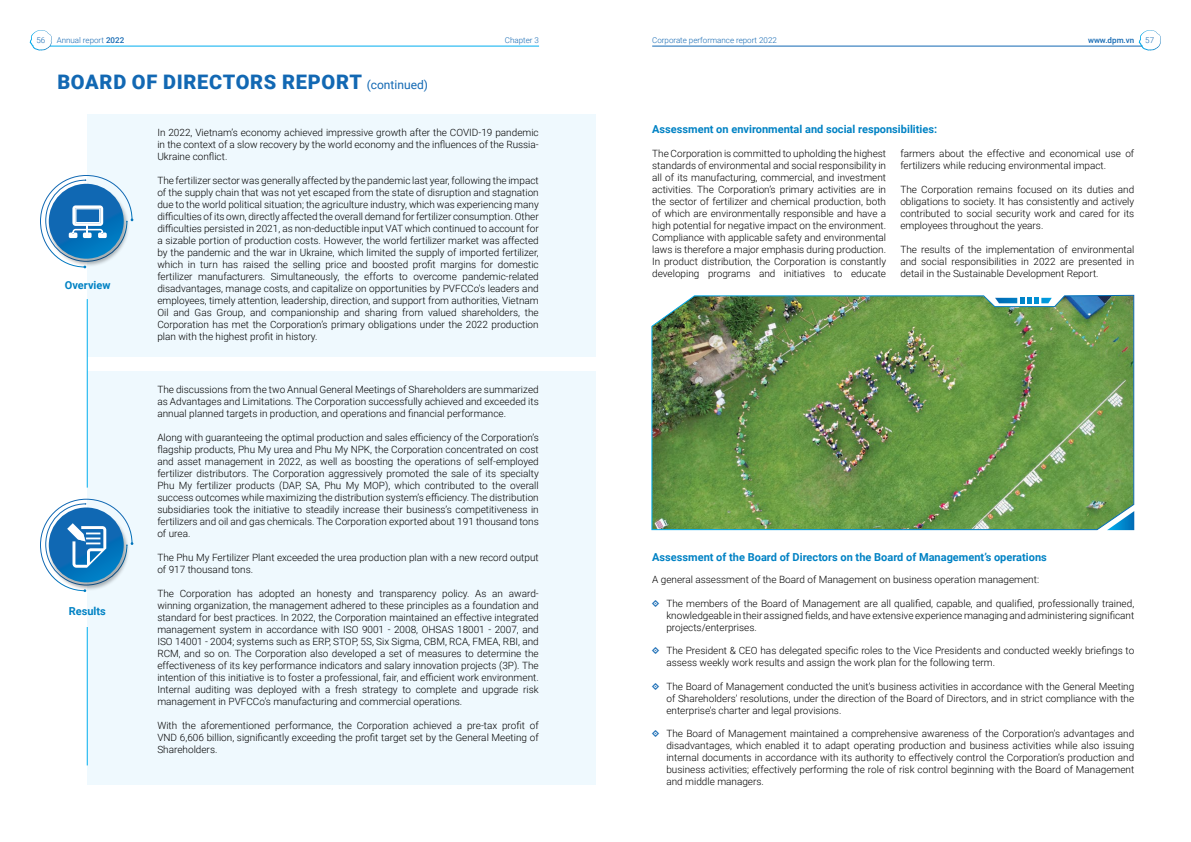
<style>
.page{position:relative;width:1191px;height:842px;background:#fff}
.page>*{position:absolute;margin:0;border:0;box-sizing:border-box;transform-origin:0 0}
.t1{font:900 20px "Roboto";letter-spacing:.035em;color:#1268b3}
.t2{font:700 11px "Roboto";color:#0082c4}
.t3{font:300 10px/12px "Roboto";color:#000;text-align:justify}
.t4{font:300 8px "Roboto";color:#1268b3}
.t5{font:500 8px "Roboto";color:#1268b3}
.s1{font-weight:500}
.s2{font-weight:400;font-size:12px}
.s3{font-family:"Omnic Sans";font-weight:400;color:#1268b3}
</style>
<div class="page">
<div style="left:87px;top:371px;width:508px;height:414px;background:#eff9fe"></div>
<div style="left:87px;top:114px;width:508px;height:242px;background:#eff9fe"></div>
<hr style="left:87px;top:627px;width:1px;height:138px;background:#fff">
<hr style="left:87px;top:299px;width:1px;height:189px;background:#fff">
<svg style="left:40px;top:175px;width:93px;height:93px"></svg>
<svg style="left:40px;top:498px;width:93px;height:94px"></svg>
<img style="left:651px;top:294px;width:483px;height:237px">
<svg style="left:983px;top:295px;width:81px;height:16px"></svg>
<hr style="left:50px;top:46px;width:489px;height:1px;background:#00aeef">
<hr style="left:652px;top:46px;width:490px;height:1px;background:#1268b3">
<svg style="left:30px;top:30px;width:22px;height:21px"></svg>
<svg style="left:1138px;top:30px;width:23px;height:21px"></svg>
<p class="t4" style="left:37px;top:35px;width:10px">56</p>
<p class="t4" style="left:57px;top:35px;width:69px">Annual report <span class="s1">2022</span></p>
<p class="t4" style="left:505px;top:35px;width:36px">Chapter 3</p>
<p class="t4" style="left:652px;top:35px;width:126px">Corporate performance report 2022</p>
<p class="t5" style="left:1088px;top:35px;width:48px">www.dpm.vn</p>
<p class="t4" style="left:1145px;top:35px;width:10px">57</p>
<h1 class="t1" style="left:57px;top:68px;width:372px">BOARD OF DIRECTORS REPORT <span class="s2">(continued)</span></h1>
<p class="t2" style="left:65px;top:277px;width:47px">Overview</p>
<p class="t2" style="left:69px;top:604px;width:39px">Results</p>
<p class="t3" style="left:157px;top:126px;width:383px">In 2022, Vietnam’s economy achieved impressive growth after the COVID-19 pandemic in the context of a slow recovery by the world economy and the influences of the Russia-Ukraine conflict.</p>
<p class="t3" style="left:157px;top:174px;width:383px">The fertilizer sector was generally affected by the pandemic last year, following the impact of the supply chain that was not yet escaped from the state of disruption and stagnation due to the world political situation; the agriculture industry, which was experiencing many difficulties of its own, directly affected the overall demand for fertilizer consumption. Other difficulties persisted in 2021, as non-deductible input VAT which continued to account for a sizable portion of production costs. However, the world fertilizer market was affected by the pandemic and the war in Ukraine, which limited the supply of imported fertilizer, which in turn has raised the selling price and boosted profit margins for domestic fertilizer manufacturers. Simultaneously, the efforts to overcome pandemic-related disadvantages, manage costs, and capitalize on opportunities by PVFCCo’s leaders and employees, timely attention, leadership, direction, and support from authorities, Vietnam Oil and Gas Group, and companionship and sharing from valued shareholders, the Corporation has met the Corporation’s primary obligations under the 2022 production plan with the highest profit in history.</p>
<p class="t3" style="left:157px;top:383px;width:383px">The discussions from the two Annual General Meetings of Shareholders are summarized as Advantages and Limitations. The Corporation successfully achieved and exceeded its annual planned targets in production, and operations and financial performance.</p>
<p class="t3" style="left:157px;top:431px;width:383px">Along with guaranteeing the optimal production and sales efficiency of the Corporation’s flagship products, Phu My urea and Phu My NPK, the Corporation concentrated on cost and asset management in 2022, as well as boosting the operations of self-employed fertilizer distributors. The Corporation aggressively promoted the sale of its specialty Phu My fertilizer products (DAP, SA, Phu My MOP), which contributed to the overall success outcomes while maximizing the distribution system’s efficiency. The distribution subsidiaries took the initiative to steadily increase their business’s competitiveness in fertilizers and oil and gas chemicals. The Corporation exported about 191 thousand tons of urea.</p>
<p class="t3" style="left:157px;top:551px;width:383px">The Phu My Fertilizer Plant exceeded the urea production plan with a new record output of 917 thousand tons.</p>
<p class="t3" style="left:157px;top:587px;width:383px">The Corporation has adopted an honesty and transparency policy. As an award&shy;winning organization, the management adhered to these principles as a foundation and standard for best practices. In 2022, the Corporation maintained an effective integrated management system in accordance with ISO 9001 - 2008, OHSAS 18001 - 2007, and ISO 14001 - 2004; systems such as ERP, STOP, 5S, Six Sigma, CBM, RCA, FMEA, RBI, and RCM, and so on. The Corporation also developed a set of measures to determine the effectiveness of its key performance indicators and salary innovation projects (3P). The intention of this initiative is to foster a professional, fair, and efficient work environment.<br>Internal auditing was deployed with a fresh strategy to complete and upgrade risk management in PVFCCo’s manufacturing and commercial operations.</p>
<p class="t3" style="left:157px;top:719px;width:383px">With the aforementioned performance, the Corporation achieved a pre-tax profit of VND 6,606 billion, significantly exceeding the profit target set by the General Meeting of Shareholders.</p>
<p class="t2" style="left:652px;top:122px;width:286px">Assessment on environmental and social responsibilities:</p>
<p class="t3" style="left:652px;top:147px;width:235px">The Corporation is committed to upholding the highest standards of environmental and social responsibility in all of its manufacturing, commercial, and investment activities. The Corporation’s primary activities are in the sector of fertilizer and chemical production, both of which are environmentally responsible and have a high potential for negative impact on the environment.<br>Compliance with applicable safety and environmental laws is therefore a major emphasis during production.<br>In product distribution, the Corporation is constantly developing programs and initiatives to educate</p>
<p class="t3" style="left:900px;top:147px;width:235px">farmers about the effective and economical use of fertilizers while reducing environmental impact.</p>
<p class="t3" style="left:900px;top:183px;width:235px">The Corporation remains focused on its duties and obligations to society. It has consistently and actively contributed to social security work and cared for its employees throughout the years.</p>
<p class="t3" style="left:900px;top:243px;width:235px">The results of the implementation of environmental and social responsibilities in 2022 are presented in detail in the Sustainable Development Report.</p>
<p class="t2" style="left:652px;top:549px;width:396px">Assessment of the Board of Directors on the Board of Management’s operations</p>
<p class="t3" style="left:652px;top:573px;width:388px">A general assessment of the Board of Management on business operation management:</p>
<p class="t3" style="left:666px;top:597px;width:469px;text-indent:-14px"><span class="s3">O</span> The members of the Board of Management are all qualified, capable, and qualified, professionally trained, knowledgeable in their assigned fields, and have extensive experience managing and administering significant projects/enterprises.</p>
<p class="t3" style="left:666px;top:644px;width:469px;text-indent:-14px"><span class="s3">O</span> The President &amp; CEO has delegated specific roles to the Vice Presidents and conducted weekly briefings to assess weekly work results and assign the work plan for the following term.</p>
<p class="t3" style="left:666px;top:680px;width:469px;text-indent:-14px"><span class="s3">O</span> The Board of Management conducted the unit’s business activities in accordance with the General Meeting of Shareholders’ resolutions, under the direction of the Board of Directors, and in strict compliance with the enterprise’s charter and legal provisions.</p>
<p class="t3" style="left:666px;top:727px;width:469px;text-indent:-14px"><span class="s3">O</span> The Board of Management maintained a comprehensive awareness of the Corporation’s advantages and disadvantages, which enabled it to adapt operating production and business activities while also issuing internal documents in accordance with its authority to effectively control the Corporation’s production and business activities; effectively performing the role of risk control beginning with the Board of Management and middle managers.</p>
</div>
